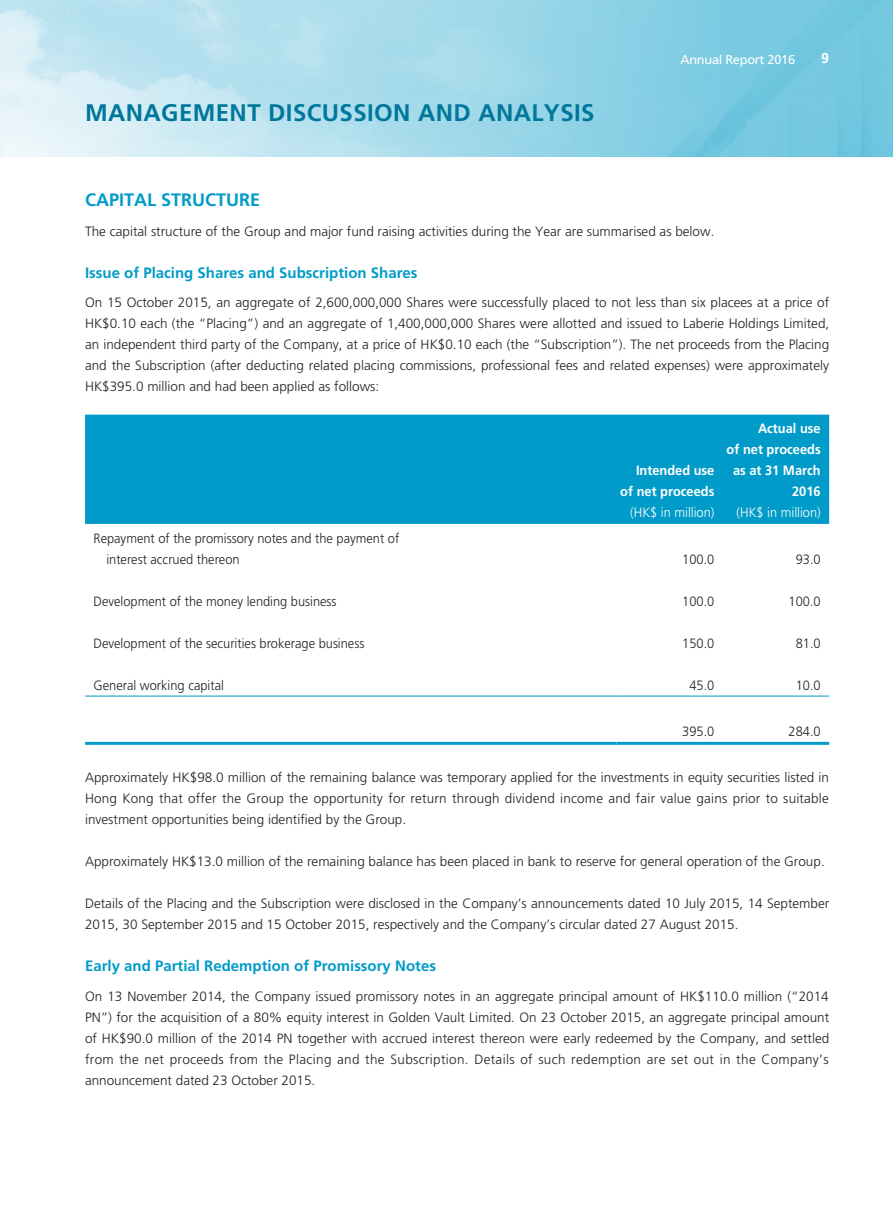
<style>
.page{position:relative;width:893px;height:1212px;background:#fff}
.page>*{position:absolute;margin:0;border:0;box-sizing:border-box;transform-origin:0 0}
.t1{font:700 24px "Frutiger LT Std";letter-spacing:.015em;color:#00779b}
._01_H1{font:700 18px "Frutiger LT Std";color:#009bc8}
._02_H2{font:700 15px "Frutiger LT Std";color:#009bc8}
.t2{font:700 14.25px "Frutiger LT Std";color:#fff}
._00_txt{font:300 13.5px/21px "Frutiger LT Std";color:#231f20;text-align:justify}
._50_Table_txt{font:300 13.5px "Frutiger LT Std";color:#231f20;scale:.95 1}
._50_Table_txt-2{font:700 13.5px "Frutiger LT Std";color:#fff;scale:.95 1}
._50_Table_txt-3{font:300 13.5px "Frutiger LT Std";color:#fff;scale:.95 1}
.t3{font:12.75px "Frutiger LT Std";letter-spacing:-.02em;color:#fff}
</style>
<div class="page">
<svg style="left:0;top:0;width:893px;height:157px;background:#a1d9e9"></svg>
<div style="left:85px;top:415px;width:744px;height:109px;background:#009bc8"></div>
<hr style="left:85px;top:696px;width:532px;height:1px;background:#009bc8">
<hr style="left:617px;top:696px;width:106px;height:1px;background:#009bc8">
<hr style="left:723px;top:696px;width:106px;height:1px;background:#009bc8">
<hr style="left:85px;top:742px;width:532px;height:3px;background:#009bc8">
<hr style="left:617px;top:742px;width:106px;height:3px;background:#009bc8">
<hr style="left:723px;top:742px;width:106px;height:3px;background:#009bc8">
<h1 class="t1" style="left:85px;top:98px;width:511px">MANAGEMENT DISCUSSION AND ANALYSIS</h1>
<p class="t3" style="left:680px;top:52px;width:116px">Annual Report 2016</p>
<p class="t2" style="left:821px;top:50px;width:9px">9</p>
<p class="_01_H1" style="left:85px;top:189px;width:177px">CAPITAL STRUCTURE</p>
<p class="_00_txt" style="left:85px;top:221px;width:631px">The capital structure of the Group and major fund raising activities during the Year are summarised as below.</p>
<p class="_02_H2" style="left:85px;top:264px;width:334px">Issue of Placing Shares and Subscription Shares</p>
<p class="_00_txt" style="left:85px;top:292px;width:746px">On 15 October 2015, an aggregate of 2,600,000,000 Shares were successfully placed to not less than six placees at a price of HK$0.10 each (the “Placing”) and an aggregate of 1,400,000,000 Shares were allotted and issued to Laberie Holdings Limited, an independent third party of the Company, at a price of HK$0.10 each (the “Subscription”). The net proceeds from the Placing and the Subscription (after deducting related placing commissions, professional fees and related expenses) were approximately HK$395.0 million and had been applied as follows:</p>
<p class="_50_Table_txt-2" style="left:636px;top:463px;width:84px">Intended use</p>
<p class="_50_Table_txt-2" style="left:620px;top:484px;width:101px">of net proceeds</p>
<p class="_50_Table_txt-2" style="left:758px;top:421px;width:68px">Actual use</p>
<p class="_50_Table_txt-2" style="left:727px;top:442px;width:101px">of net proceeds</p>
<p class="_50_Table_txt-2" style="left:733px;top:463px;width:94px">as at 31 March</p>
<p class="_50_Table_txt-2" style="left:792px;top:484px;width:32px">2016</p>
<p class="_50_Table_txt-3" style="left:630px;top:505px;width:90px">(HK$ in million)</p>
<p class="_50_Table_txt-3" style="left:737px;top:505px;width:90px">(HK$ in million)</p>
<p class="_50_Table_txt" style="left:94px;top:530px;width:323px">Repayment of the promissory notes and the payment of</p>
<p class="_50_Table_txt" style="left:106px;top:551px;width:142px">interest accrued thereon</p>
<p class="_50_Table_txt" style="left:682px;top:551px;width:35px">100.0</p>
<p class="_50_Table_txt" style="left:796px;top:551px;width:28px">93.0</p>
<p class="_50_Table_txt" style="left:94px;top:593px;width:257px">Development of the money lending business</p>
<p class="_50_Table_txt" style="left:682px;top:593px;width:35px">100.0</p>
<p class="_50_Table_txt" style="left:789px;top:593px;width:35px">100.0</p>
<p class="_50_Table_txt" style="left:94px;top:635px;width:287px">Development of the securities brokerage business</p>
<p class="_50_Table_txt" style="left:682px;top:635px;width:35px">150.0</p>
<p class="_50_Table_txt" style="left:796px;top:635px;width:28px">81.0</p>
<p class="_50_Table_txt" style="left:94px;top:677px;width:139px">General working capital</p>
<p class="_50_Table_txt" style="left:689px;top:677px;width:28px">45.0</p>
<p class="_50_Table_txt" style="left:796px;top:677px;width:28px">10.0</p>
<p class="_50_Table_txt" style="left:682px;top:724px;width:35px">395.0</p>
<p class="_50_Table_txt" style="left:789px;top:724px;width:35px">284.0</p>
<p class="_00_txt" style="left:85px;top:767px;width:746px">Approximately HK$98.0 million of the remaining balance was temporary applied for the investments in equity securities listed in Hong Kong that offer the Group the opportunity for return through dividend income and fair value gains prior to suitable investment opportunities being identified by the Group.</p>
<p class="_00_txt" style="left:85px;top:851px;width:741px">Approximately HK$13.0 million of the remaining balance has been placed in bank to reserve for general operation of the Group.</p>
<p class="_00_txt" style="left:85px;top:893px;width:746px">Details of the Placing and the Subscription were disclosed in the Company’s announcements dated 10 July 2015, 14 September<br>2015, 30 September 2015 and 15 October 2015, respectively and the Company’s circular dated 27 August 2015.</p>
<p class="_02_H2" style="left:85px;top:957px;width:352px">Early and Partial Redemption of Promissory Notes</p>
<p class="_00_txt" style="left:85px;top:986px;width:746px">On 13 November 2014, the Company issued promissory notes in an aggregate principal amount of HK$110.0 million (“2014<br>PN”) for the acquisition of a 80% equity interest in Golden Vault Limited. On 23 October 2015, an aggregate principal amount of HK$90.0 million of the 2014 PN together with accrued interest thereon were early redeemed by the Company, and settled from the net proceeds from the Placing and the Subscription. Details of such redemption are set out in the Company’s announcement dated 23 October 2015.</p>
</div>
